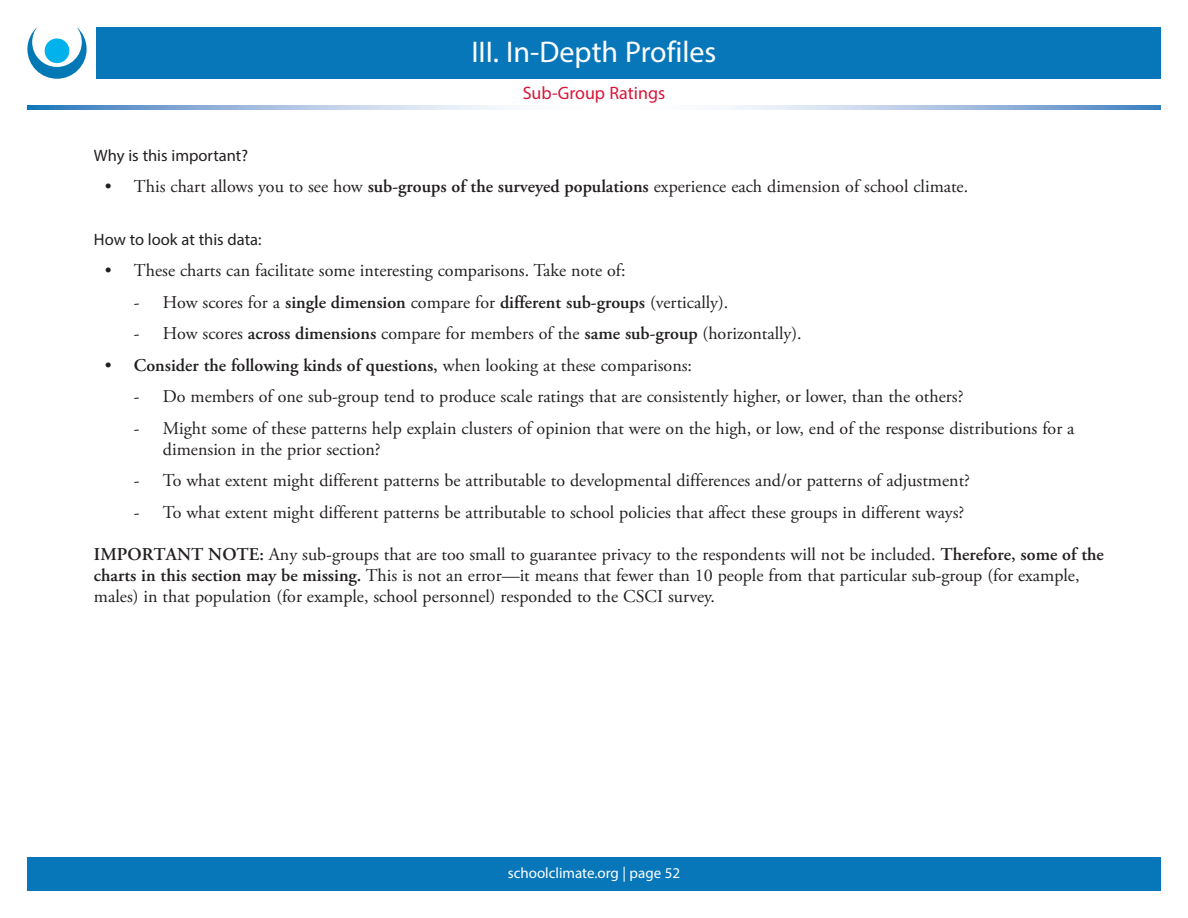
<style>
.page{position:relative;width:1188px;height:918px;background:#fff}
.page>*{position:absolute;margin:0;border:0;box-sizing:border-box;transform-origin:0 0}
.heads{font:30px "Myriad Pro";color:#fff}
.bullet_indent{font:18px/21px "Adobe Garamond Pro";color:#231f20}
.Regular_body{font:18px/21px "Adobe Garamond Pro";color:#231f20}
.bullet{font:18px "Adobe Garamond Pro";color:#231f20}
.bullet-2{font:600 18px "Adobe Garamond Pro";color:#231f20}
.subheads{font:18px "Myriad Pro";color:#d91539}
.Body_subheads{font:16.5px "Myriad Pro";color:#231f20}
.t1{font:15px "Myriad Pro";color:#fff}
.s1{font-weight:600}
.s2{font-weight:400}
</style>
<div class="page">
<div style="left:27px;top:27px;width:1134px;height:52px;background:#0777ba"></div>
<svg style="left:27px;top:105px;width:1134px;height:5px"></svg>
<div style="left:27px;top:857px;width:1134px;height:34px;background:#0777ba"></div>
<div style="left:18px;top:24px;width:77px;height:66px;background:#fff"></div>
<svg style="left:27px;top:27px;width:60px;height:52px"></svg>
<div style="left:45px;top:38px;width:24px;height:25px;background:#00b1eb;border-radius:50%"></div>
<p class="heads" style="left:471px;top:34px;width:247px">III. In-Depth Profiles</p>
<p class="subheads" style="left:523px;top:82px;width:144px">Sub-Group Ratings</p>
<p class="Body_subheads" style="left:94px;top:145px;width:156px">Why is this important?</p>
<p class="bullet" style="left:105px;top:176px;width:865px">• This chart allows you to see how <span class="s1">sub-groups of the surveyed populations</span> experience each dimension of school climate.</p>
<p class="Body_subheads" style="left:94px;top:229px;width:169px">How to look at this data:</p>
<p class="bullet" style="left:105px;top:260px;width:522px">• These charts can facilitate some interesting comparisons. Take note of:</p>
<p class="bullet_indent" style="left:134px;top:292px;width:596px">- How scores for a <span class="s1">single dimension</span> compare for <span class="s1">different sub-groups</span> (vertically).</p>
<p class="bullet_indent" style="left:134px;top:324px;width:669px">- How scores <span class="s1">across dimensions</span> compare for members of the <span class="s1">same sub-group</span> (horizontally).</p>
<p class="bullet-2" style="left:105px;top:355px;width:589px"><span class="s2">•</span> Consider the following kinds of questions, <span class="s2">when looking at these comparisons:</span></p>
<p class="bullet_indent" style="left:134px;top:387px;width:831px">- Do members of one sub-group tend to produce scale ratings that are consistently higher, or lower, than the others?</p>
<p class="bullet_indent" style="left:163px;top:418px;width:913px;text-indent:-29px">- Might some of these patterns help explain clusters of opinion that were on the high, or low, end of the response distributions for a dimension in the prior section?</p>
<p class="bullet_indent" style="left:134px;top:471px;width:838px">- To what extent might different patterns be attributable to developmental differences and/or patterns of adjustment?</p>
<p class="bullet_indent" style="left:134px;top:502px;width:832px">- To what extent might different patterns be attributable to school policies that affect these groups in different ways?</p>
<p class="Regular_body" style="left:94px;top:544px;width:1011px"><span class="s1">IMPORTANT NOTE:</span> Any sub-groups that are too small to guarantee privacy to the respondents will not be included. <span class="s1">Therefore, some of the charts in this section may be missing.</span> This is not an error—it means that fewer than 10 people from that particular sub-group (for example, males) in that population (for example, school personnel) responded to the CSCI survey.</p>
<p class="t1" style="left:508px;top:864px;width:174px">schoolclimate.org | page 52</p>
</div>
